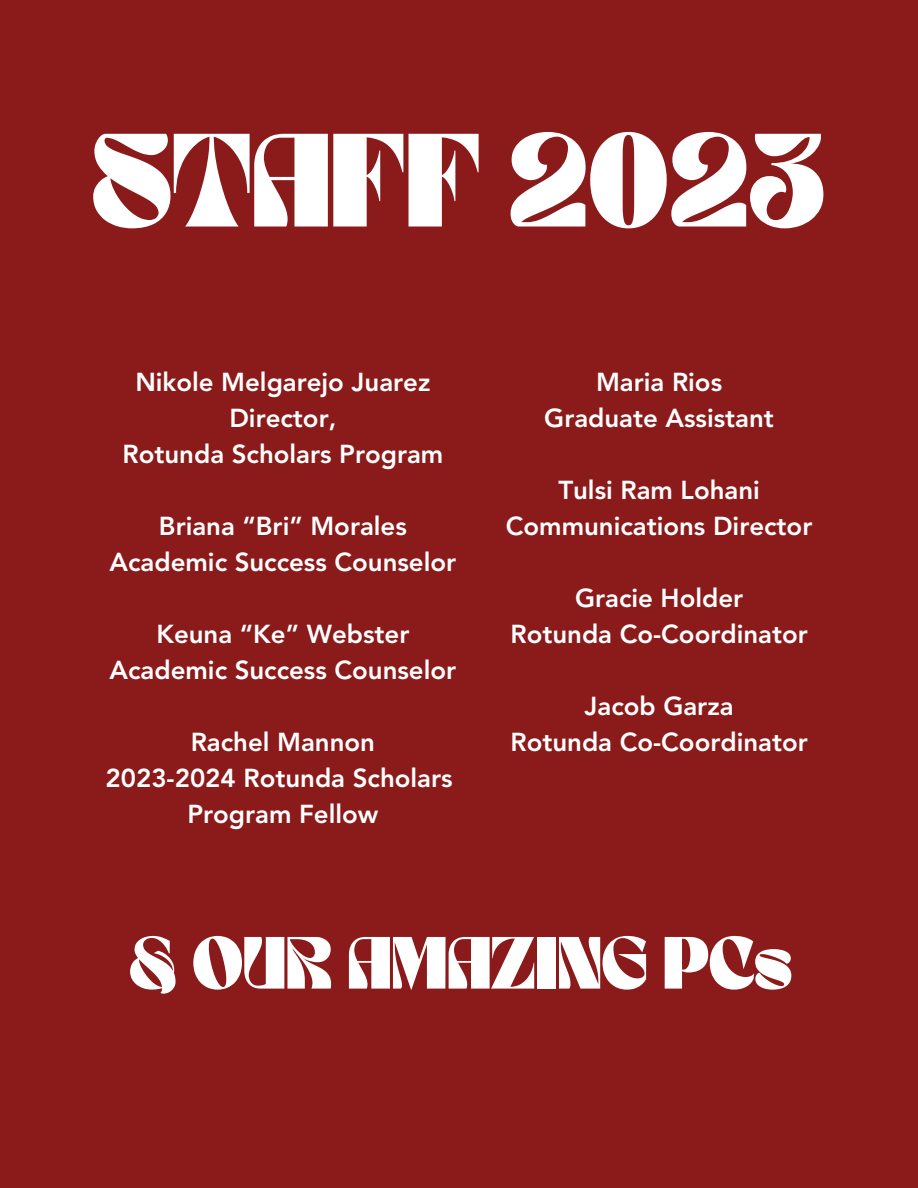
<style>
.page{position:relative;width:918px;height:1188px;background:#8b1b1b}
.page>*{position:absolute;margin:0;border:0;box-sizing:border-box;transform-origin:0 0}
.t1{font:700 92.7px "TANBUSTER";color:#fff}
.t2{font:700 51.6px "TANBUSTER";color:#fff}
.t3{font:800 25.8px "Avenir LT Std";color:#fff}
</style>
<div class="page">
<p class="t1" style="left:92px;top:130px;width:736px">STAFF 2023</p>
<p class="t3" style="left:135px;top:371px;width:297px">Nikole Melgarejo Juarez</p>
<p class="t3" style="left:229px;top:407px;width:108px">Director,</p>
<p class="t3" style="left:122px;top:443px;width:322px">Rotunda Scholars Program</p>
<p class="t3" style="left:159px;top:515px;width:249px">Briana “Bri” Morales</p>
<p class="t3" style="left:110px;top:551px;width:348px">Academic Success Counselor</p>
<p class="t3" style="left:156px;top:623px;width:255px">Keuna “Ke” Webster</p>
<p class="t3" style="left:110px;top:659px;width:348px">Academic Success Counselor</p>
<p class="t3" style="left:191px;top:731px;width:186px">Rachel Mannon</p>
<p class="t3" style="left:106px;top:767px;width:349px">2023-2024 Rotunda Scholars</p>
<p class="t3" style="left:187px;top:803px;width:192px">Program Fellow</p>
<p class="t3" style="left:596px;top:371px;width:128px">Maria Rios</p>
<p class="t3" style="left:544px;top:407px;width:231px">Graduate Assistant</p>
<p class="t3" style="left:558px;top:479px;width:203px">Tulsi Ram Lohani</p>
<p class="t3" style="left:506px;top:515px;width:308px">Communications Director</p>
<p class="t3" style="left:575px;top:587px;width:170px">Gracie Holder</p>
<p class="t3" style="left:510px;top:623px;width:299px">Rotunda Co-Coordinator</p>
<p class="t3" style="left:585px;top:695px;width:151px">Jacob Garza</p>
<p class="t3" style="left:510px;top:731px;width:299px">Rotunda Co-Coordinator</p>
<p class="t2" style="left:129px;top:935px;width:665px">&amp; OUR AMAZING PCs</p>
</div>
